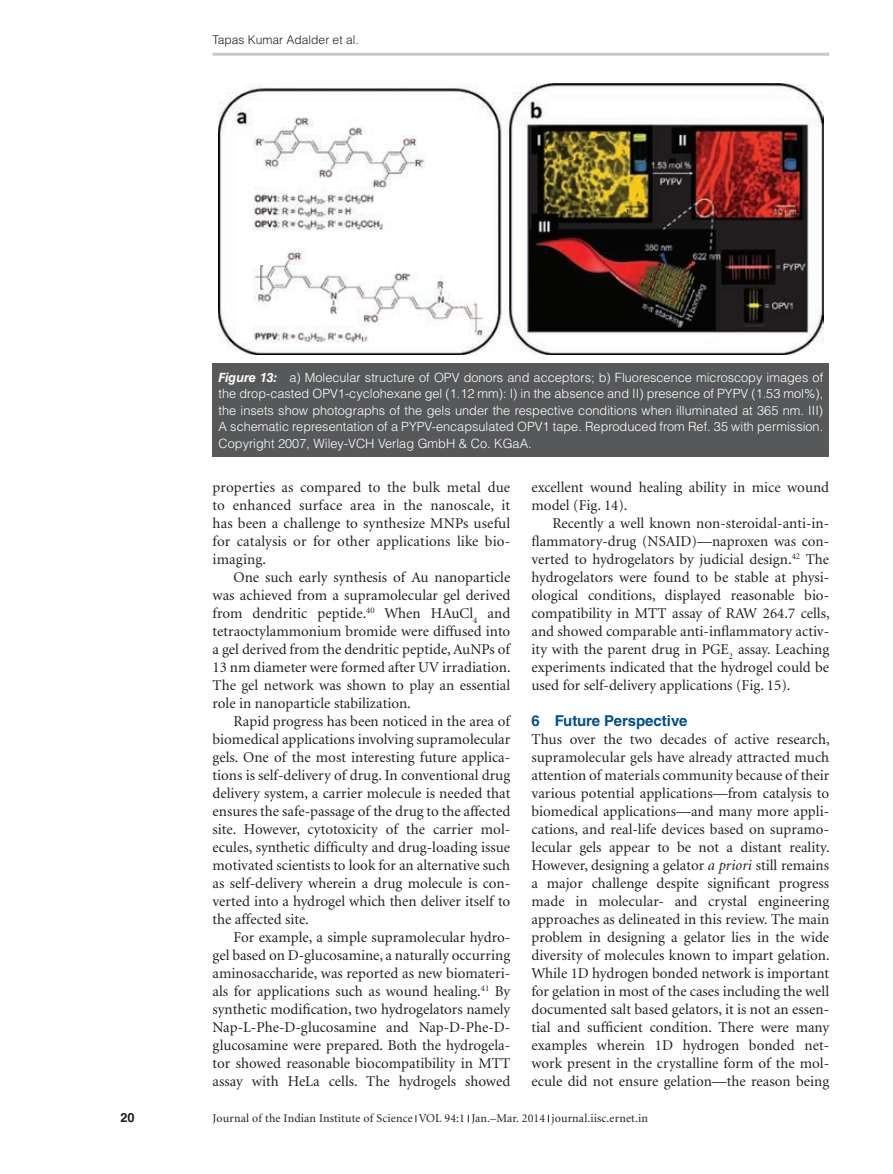
<style>
.page{position:relative;width:893px;height:1174px;background:#fff}
.page>*{position:absolute;margin:0;border:0;box-sizing:border-box;transform-origin:0 0}
.t1{font:15px/18px "Minion";color:#231f20;text-align:justify}
.t2{font:700 15px "Helvetica LT Std";color:#014f8b}
.t3{font:300 12.75px/16.5px "Helvetica LT Std";color:#fff;text-align:justify}
.t4{font:700 12.75px "Helvetica LT Std";color:#231f20}
.t5{font:12px "Minion";letter-spacing:.01em;color:#231f20}
.t6{font:300 12px "Helvetica LT Std";color:#231f20}
.s1{font-weight:700;font-style:italic}
.s2{font-style:italic}
</style>
<div class="page">
<hr style="left:213px;top:53px;width:616px;height:3px;background:#c7c8ca">
<div style="left:213px;top:364px;width:616px;height:93px;background:#57585a"></div>
<img style="left:218px;top:83px;width:605px;height:272px">
<p class="t6" style="left:213px;top:32px;width:148px">Tapas Kumar Adalder et al.</p>
<p class="t3" style="left:219px;top:369px;width:606px"><span class="s1">Figure 13:</span> a) Molecular structure of OPV donors and acceptors; b) Fluorescence microscopy images of the drop-casted OPV1-cyclohexane gel (1.12 mm): I) in the absence and II) presence of PYPV (1.53 mol%), the insets show photographs of the gels under the respective conditions when illuminated at 365 nm. III)<br>A schematic representation of a PYPV-encapsulated OPV1 tape. Reproduced from Ref. 35 with permission.<br>Copyright 2007, Wiley-VCH Verlag GmbH &amp; Co. KGaA.</p>
<p class="t1" style="left:213px;top:479px;width:299px">properties as compared to the bulk metal due to enhanced surface area in the nanoscale, it has been a challenge to synthesize MNPs useful for catalysis or for other applications like bio&shy;imaging.</p>
<p class="t1" style="left:213px;top:569px;width:300px;text-indent:21px">One such early synthesis of Au nanoparticle was achieved from a supramolecular gel derived from dendritic peptide.<sup>40</sup> When HAuCl<sub>4</sub> and tetraoctylammonium bromide were diffused into a gel derived from the dendritic peptide, AuNPs of 13 nm diameter were formed after UV irradiation.<br>The gel network was shown to play an essential role in nanoparticle stabilization.</p>
<p class="t1" style="left:213px;top:713px;width:299px;text-indent:21px">Rapid progress has been noticed in the area of biomedical applications involving supramolecular gels. One of the most interesting future applica&shy;tions is self-delivery of drug. In conventional drug delivery system, a carrier molecule is needed that ensures the safe-passage of the drug to the affected site. However, cytotoxicity of the carrier mol&shy;ecules, synthetic difficulty and drug-loading issue motivated scientists to look for an alternative such as self-delivery wherein a drug molecule is con&shy;verted into a hydrogel which then deliver itself to the affected site.</p>
<p class="t1" style="left:213px;top:929px;width:299px;text-indent:21px">For example, a simple supramolecular hydro&shy;gel based on D-glucosamine, a naturally occurring aminosaccharide, was reported as new biomateri&shy;als for applications such as wound healing.<sup>41</sup> By synthetic modification, two hydrogelators namely Nap-L-Phe-D-glucosamine and Nap-D-Phe-D&shy;glucosamine were prepared. Both the hydrogela&shy;tor showed reasonable biocompatibility in MTT assay with HeLa cells. The hydrogels showed</p>
<p class="t1" style="left:532px;top:479px;width:299px">excellent wound healing ability in mice wound model (Fig. 14).</p>
<p class="t1" style="left:531px;top:515px;width:300px;text-indent:21px">Recently a well known non-steroidal-anti-in&shy;flammatory-drug (NSAID)—naproxen was con&shy;verted to hydrogelators by judicial design.<sup>42</sup> The hydrogelators were found to be stable at physi&shy;ological conditions, displayed reasonable bio&shy;compatibility in MTT assay of RAW 264.7 cells, and showed comparable anti-inflammatory activ&shy;ity with the parent drug in PGE<sub>2</sub> assay. Leaching experiments indicated that the hydrogel could be used for self-delivery applications (Fig. 15).</p>
<p class="t2" style="left:531px;top:712px;width:157px">6 Future Perspective</p>
<p class="t1" style="left:531px;top:731px;width:300px">Thus over the two decades of active research, supramolecular gels have already attracted much attention of materials community because of their various potential applications—from catalysis to biomedical applications—and many more appli&shy;cations, and real-life devices based on supramo&shy;lecular gels appear to be not a distant reality.<br>However, designing a gelator <span class="s2">a priori</span> still remains a major challenge despite significant progress made in molecular- and crystal engineering approaches as delineated in this review. The main problem in designing a gelator lies in the wide diversity of molecules known to impart gelation.<br>While 1D hydrogen bonded network is important for gelation in most of the cases including the well documented salt based gelators, it is not an essen&shy;tial and sufficient condition. There were many examples wherein 1D hydrogen bonded net&shy;work present in the crystalline form of the mol&shy;ecule did not ensure gelation—the reason being</p>
<p class="t4" style="left:120px;top:1110px;width:16px">20</p>
<p class="t5" style="left:213px;top:1112px;width:437px">Journal of the Indian Institute of Science VOL 94:1 Jan.–Mar. 2014 journal.iisc.ernet.in</p>
</div>
